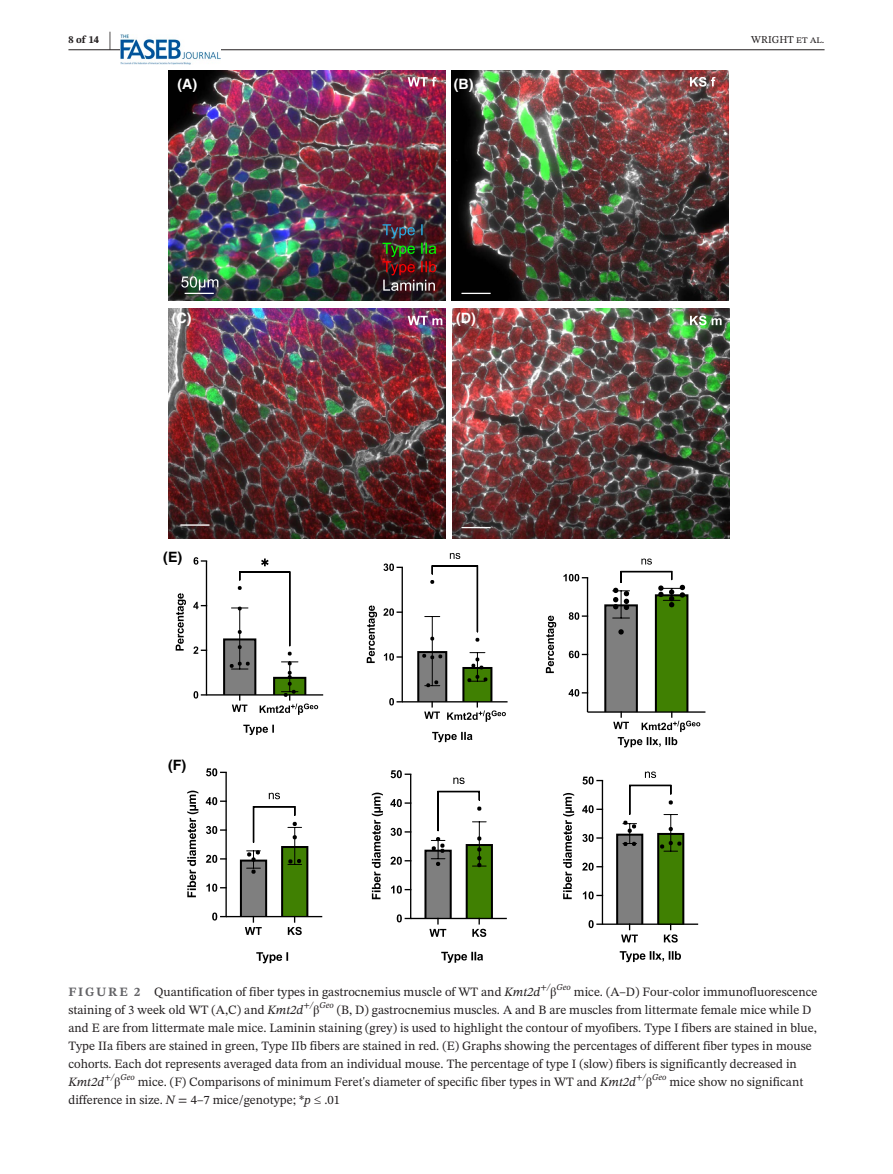
<style>
.page{position:relative;width:893px;height:1174px;background:#fff}
.page>*{position:absolute;margin:0;border:0;box-sizing:border-box;transform-origin:0 0}
.t1{font:700 14.25px "Helvetica";color:#fff}
.t2{font:700 14.25px "Helvetica";color:#000}
.t3{font:12.75px/18px "STIX Two Text";color:#231f20}
.t4{font:12.75px "STIX";color:#231f20}
.t5{font:10.5px "STIX Two Text";color:#231f20}
.t6{font:700 10.5px "STIX Two Text";color:#231f20}
.t7{font:italic 8.85px "STIX Two Text";color:#231f20}
.s1{font-size:21px}
.s2{font-weight:700;color:#636366}
.s3{font-style:italic}
.s4{font-family:"STIX"}
</style>
<div class="page">
<hr style="left:68px;top:49px;width:756px;height:1px;background:#231f20">
<img style="left:121px;top:35px;width:99px;height:30px">
<div style="left:224px;top:639px;width:31px;height:56px;background:#7f7f7f"></div>
<div style="left:223px;top:638px;width:33px;height:57px;border:2px solid #000"></div>
<hr style="left:206px;top:694px;width:117px;height:1px;background:#000">
<hr style="left:206px;top:561px;width:1px;height:134px;background:#000">
<svg style="left:194px;top:691px;width:12px;height:7px"></svg>
<svg style="left:193px;top:646px;width:13px;height:8px"></svg>
<svg style="left:193px;top:602px;width:13px;height:7px"></svg>
<svg style="left:194px;top:557px;width:12px;height:7px"></svg>
<svg style="left:176px;top:593px;width:10px;height:57px"></svg>
<svg style="left:229px;top:558px;width:89px;height:157px"></svg>
<img style="left:453px;top:308px;width:277px;height:231px">
<img style="left:169px;top:308px;width:277px;height:231px">
<img style="left:169px;top:70px;width:277px;height:231px">
<img style="left:452px;top:70px;width:277px;height:231px">
<svg style="left:462px;top:527px;width:29px;height:1px"></svg>
<svg style="left:181px;top:276px;width:37px;height:18px"></svg>
<svg style="left:462px;top:293px;width:29px;height:1px"></svg>
<svg style="left:180px;top:524px;width:29px;height:1px"></svg>
<img style="left:382px;top:224px;width:54px;height:67px">
<div style="left:241px;top:860px;width:25px;height:56px;background:#7f7f7f"></div>
<div style="left:240px;top:859px;width:27px;height:58px;border:2px solid #000"></div>
<div style="left:282px;top:847px;width:25px;height:69px;background:#408002"></div>
<div style="left:281px;top:846px;width:27px;height:71px;border:2px solid #000"></div>
<hr style="left:226px;top:916px;width:96px;height:1px;background:#000">
<svg style="left:245px;top:917px;width:17px;height:18px"></svg>
<svg style="left:288px;top:917px;width:14px;height:18px"></svg>
<hr style="left:225px;top:772px;width:2px;height:144px;background:#000">
<svg style="left:212px;top:912px;width:14px;height:8px"></svg>
<svg style="left:206px;top:883px;width:20px;height:8px"></svg>
<svg style="left:206px;top:854px;width:20px;height:9px"></svg>
<svg style="left:206px;top:826px;width:20px;height:8px"></svg>
<svg style="left:206px;top:797px;width:20px;height:8px"></svg>
<svg style="left:206px;top:768px;width:20px;height:8px"></svg>
<svg style="left:247px;top:850px;width:13px;height:24px"></svg>
<hr style="left:294px;top:827px;width:1px;height:37px;background:#000">
<svg style="left:288px;top:858px;width:14px;height:7px"></svg>
<svg style="left:187px;top:790px;width:11px;height:107px"></svg>
<svg style="left:252px;top:806px;width:50px;height:37px"></svg>
<svg style="left:269px;top:792px;width:11px;height:7px"></svg>
<svg style="left:256px;top:952px;width:32px;height:11px"></svg>
<div style="left:425px;top:850px;width:26px;height:68px;background:#7f7f7f"></div>
<div style="left:424px;top:849px;width:28px;height:70px;border:2px solid #000"></div>
<div style="left:467px;top:845px;width:25px;height:73px;background:#408002"></div>
<div style="left:466px;top:844px;width:27px;height:75px;border:2px solid #000"></div>
<hr style="left:411px;top:917px;width:96px;height:2px;background:#000">
<svg style="left:429px;top:919px;width:17px;height:17px"></svg>
<svg style="left:472px;top:919px;width:14px;height:18px"></svg>
<hr style="left:410px;top:774px;width:1px;height:144px;background:#000">
<svg style="left:397px;top:914px;width:14px;height:8px"></svg>
<svg style="left:391px;top:885px;width:19px;height:8px"></svg>
<svg style="left:390px;top:856px;width:20px;height:8px"></svg>
<svg style="left:391px;top:828px;width:19px;height:8px"></svg>
<svg style="left:390px;top:799px;width:20px;height:8px"></svg>
<svg style="left:391px;top:770px;width:20px;height:8px"></svg>
<svg style="left:372px;top:792px;width:11px;height:107px"></svg>
<svg style="left:431px;top:790px;width:55px;height:77px"></svg>
<svg style="left:453px;top:777px;width:12px;height:7px"></svg>
<svg style="left:441px;top:951px;width:42px;height:12px"></svg>
<div style="left:617px;top:834px;width:25px;height:90px;background:#7f7f7f"></div>
<div style="left:616px;top:833px;width:27px;height:91px;border:2px solid #000"></div>
<div style="left:658px;top:834px;width:25px;height:90px;background:#408002"></div>
<div style="left:657px;top:833px;width:27px;height:91px;border:2px solid #000"></div>
<hr style="left:602px;top:923px;width:96px;height:2px;background:#000">
<svg style="left:621px;top:924px;width:17px;height:18px"></svg>
<svg style="left:664px;top:924px;width:14px;height:18px"></svg>
<hr style="left:602px;top:780px;width:1px;height:144px;background:#000">
<svg style="left:588px;top:920px;width:14px;height:8px"></svg>
<svg style="left:583px;top:891px;width:19px;height:8px"></svg>
<svg style="left:582px;top:862px;width:20px;height:8px"></svg>
<svg style="left:582px;top:834px;width:20px;height:8px"></svg>
<svg style="left:582px;top:805px;width:20px;height:8px"></svg>
<svg style="left:582px;top:776px;width:20px;height:8px"></svg>
<svg style="left:620px;top:951px;width:61px;height:11px"></svg>
<svg style="left:563px;top:793px;width:11px;height:106px"></svg>
<svg style="left:623px;top:784px;width:59px;height:68px"></svg>
<svg style="left:645px;top:771px;width:11px;height:7px"></svg>
<div style="left:418px;top:652px;width:28px;height:50px;background:#7f7f7f"></div>
<div style="left:417px;top:651px;width:30px;height:51px;border:2px solid #000"></div>
<div style="left:463px;top:668px;width:28px;height:34px;background:#408002"></div>
<div style="left:462px;top:667px;width:30px;height:35px;border:2px solid #000"></div>
<hr style="left:402px;top:701px;width:106px;height:1px;background:#000">
<svg style="left:424px;top:702px;width:16px;height:17px"></svg>
<svg style="left:447px;top:702px;width:59px;height:20px"></svg>
<hr style="left:402px;top:567px;width:1px;height:135px;background:#000">
<svg style="left:389px;top:698px;width:13px;height:7px"></svg>
<svg style="left:384px;top:653px;width:18px;height:7px"></svg>
<svg style="left:383px;top:608px;width:19px;height:8px"></svg>
<svg style="left:383px;top:563px;width:19px;height:8px"></svg>
<hr style="left:432px;top:616px;width:1px;height:69px;background:#000">
<svg style="left:422px;top:653px;width:21px;height:6px"></svg>
<svg style="left:425px;top:680px;width:15px;height:7px"></svg>
<svg style="left:467px;top:652px;width:21px;height:30px"></svg>
<svg style="left:367px;top:605px;width:10px;height:58px"></svg>
<svg style="left:425px;top:553px;width:55px;height:89px"></svg>
<svg style="left:243px;top:724px;width:31px;height:11px"></svg>
<svg style="left:432px;top:732px;width:40px;height:10px"></svg>
<div style="left:605px;top:605px;width:32px;height:107px;background:#7f7f7f"></div>
<div style="left:604px;top:604px;width:34px;height:108px;border:2px solid #000"></div>
<div style="left:656px;top:595px;width:31px;height:117px;background:#408002"></div>
<div style="left:655px;top:594px;width:33px;height:118px;border:2px solid #000"></div>
<hr style="left:587px;top:711px;width:118px;height:1px;background:#000">
<svg style="left:613px;top:712px;width:87px;height:35px"></svg>
<hr style="left:587px;top:578px;width:1px;height:134px;background:#000">
<svg style="left:569px;top:689px;width:18px;height:7px"></svg>
<svg style="left:569px;top:650px;width:18px;height:8px"></svg>
<svg style="left:569px;top:612px;width:18px;height:8px"></svg>
<svg style="left:563px;top:574px;width:24px;height:7px"></svg>
<svg style="left:618px;top:629px;width:6px;height:6px"></svg>
<svg style="left:546px;top:615px;width:10px;height:58px"></svg>
<svg style="left:613px;top:570px;width:72px;height:48px"></svg>
<svg style="left:641px;top:558px;width:11px;height:6px"></svg>
<svg style="left:408px;top:77px;width:28px;height:9px"></svg>
<svg style="left:408px;top:316px;width:34px;height:9px"></svg>
<svg style="left:690px;top:77px;width:25px;height:10px"></svg>
<svg style="left:690px;top:316px;width:32px;height:9px"></svg>
<p class="t6" style="left:68px;top:32px;width:44px">8 of 14 <span class="s1">|</span></p>
<p class="t5" style="left:751px;top:32px;width:75px">WRIGHT et al.</p>
<p class="t1" style="left:178px;top:76px;width:21px">(A)</p>
<p class="t1" style="left:454px;top:76px;width:21px">(B)</p>
<p class="t1" style="left:172px;top:309px;width:21px">(C)</p>
<p class="t2" style="left:163px;top:548px;width:20px">(E)</p>
<p class="t2" style="left:168px;top:756px;width:20px">(F)</p>
<p class="t1" style="left:456px;top:309px;width:21px">(D)</p>
<p class="t3" style="left:68px;top:982px;width:473px"><span class="s2">FIGURE 2</span> Quantification of fiber types in gastrocnemius muscle of WT and <span class="s3">Kmt2d</span></p>
<p class="t7" style="left:540px;top:980px;width:11px">+/</p>
<p class="t4" style="left:550px;top:982px;width:8px">β</p>
<p class="t7" style="left:557px;top:980px;width:16px">Geo</p>
<p class="t3" style="left:574px;top:982px;width:245px">mice. (A–D) Four-color immunofluorescence</p>
<p class="t3" style="left:68px;top:1000px;width:236px">staining of 3 week old WT (A,C) and <span class="s3">Kmt2d</span></p>
<p class="t7" style="left:303px;top:998px;width:11px">+/</p>
<p class="t4" style="left:313px;top:1000px;width:8px">β</p>
<p class="t7" style="left:320px;top:998px;width:16px">Geo</p>
<p class="t3" style="left:68px;top:1000px;width:750px;text-indent:268px">(B, D) gastrocnemius muscles. A and B are muscles from littermate female mice while D and E are from littermate male mice. Laminin staining (grey) is used to highlight the contour of myofibers. Type I fibers are stained in blue, Type IIa fibers are stained in green, Type IIb fibers are stained in red. (E) Graphs showing the percentages of different fiber types in mouse cohorts. Each dot represents averaged data from an individual mouse. The percentage of type I (slow) fibers is significantly decreased in <span class="s3">Kmt2d</span><sup>+/</sup><span class="s4">β</span><sup>Geo</sup> mice. (F) Comparisons of minimum Feret's diameter of specific fiber types in WT and <span class="s3">Kmt2d</span><sup>+/</sup><span class="s4">β</span><sup>Geo</sup> mice show no significant difference in size. <span class="s3">N</span> = 4–7 mice/genotype; *<span class="s3">p</span> ≤ .01</p>
</div>
